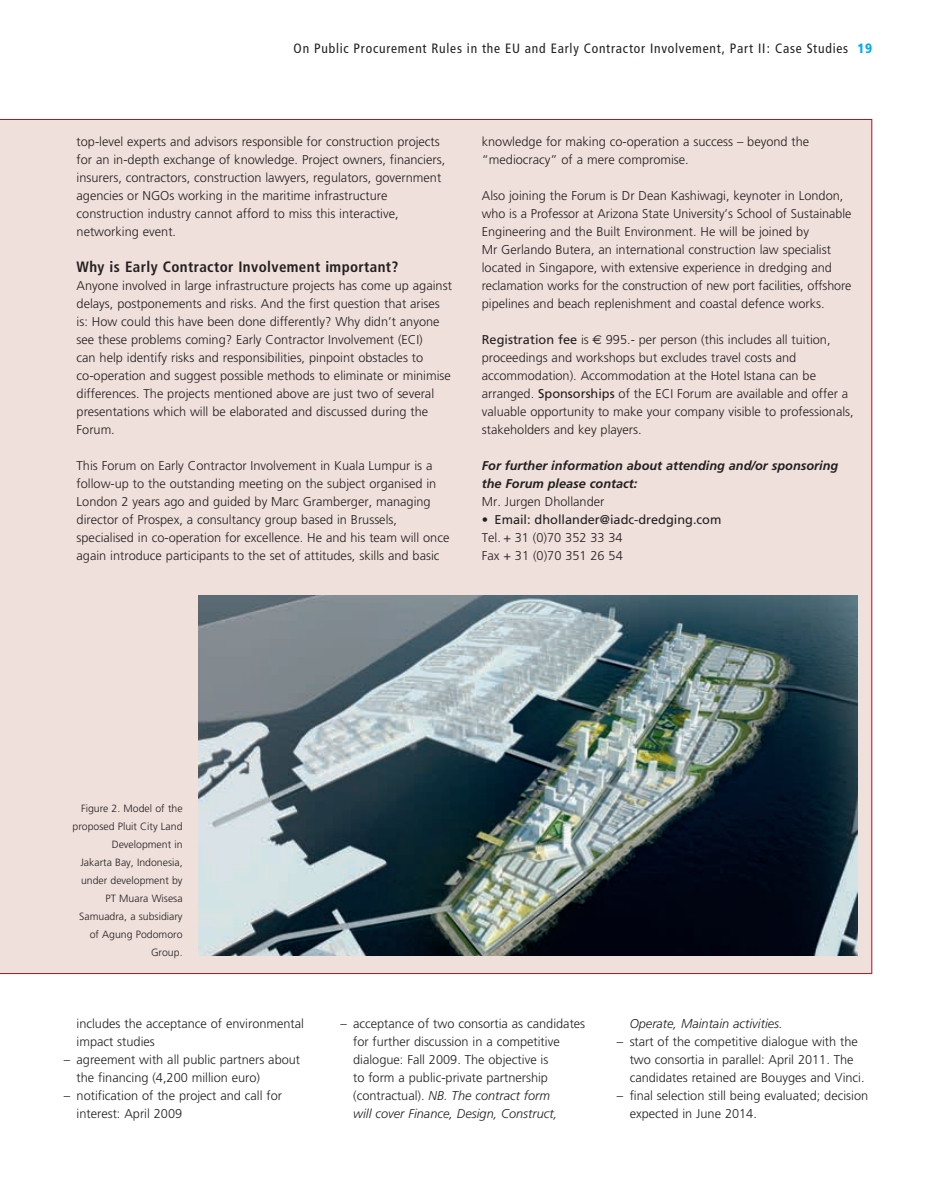
<style>
.page{position:relative;width:936px;height:1191px;background:#fff}
.page>*{position:absolute;margin:0;border:0;box-sizing:border-box;transform-origin:0 0}
.t1{font:700 condensed 15px "Frutiger";letter-spacing:.025em;color:#231f20}
.t2{font:condensed 13.5px "Frutiger";letter-spacing:.06em;color:#231f20}
.t3{font:300 12.75px/18px "Frutiger";color:#231f20}
.t4{font:italic 700 12.75px/18px "Frutiger";color:#231f20}
.t5{font:12.75px "Frutiger";color:#231f20}
.t6{font:italic 300 12.75px "Frutiger";color:#231f20}
.t7{font:300 10.5px/18px "Frutiger";color:#231f20;text-align:right}
.s1{font-weight:900;color:#00aeef}
.s2{font-weight:400}
.s3{font-family:"Euro Sans";font-weight:400}
.s4{font-style:italic}
</style>
<div class="page">
<div style="left:0;top:119px;width:872px;height:855px;background:#efe0db"></div>
<img style="left:198px;top:596px;width:659px;height:360px">
<p class="t2" style="left:293px;top:40px;width:580px">On Public Procurement Rules in the EU and Early Contractor Involvement, Part II: Case Studies <span class="s1">19</span></p>
<p class="t3" style="left:77px;top:132px;width:370px">top-level experts and advisors responsible for construction projects for an in-depth exchange of knowledge. Project owners, financiers, insurers, contractors, construction lawyers, regulators, government agencies or NGOs working in the maritime infrastructure construction industry cannot afford to miss this interactive, networking event.</p>
<p class="t1" style="left:77px;top:257px;width:323px">Why is Early Contractor Involvement important?</p>
<p class="t3" style="left:77px;top:276px;width:377px">Anyone involved in large infrastructure projects has come up against delays, postponements and risks. And the first question that arises is: How could this have been done differently? Why didn’t anyone see these problems coming? Early Contractor Involvement (ECI)<br>can help identify risks and responsibilities, pinpoint obstacles to co-operation and suggest possible methods to eliminate or minimise differences. The projects mentioned above are just two of several presentations which will be elaborated and discussed during the Forum.</p>
<p class="t3" style="left:77px;top:456px;width:374px">This Forum on Early Contractor Involvement in Kuala Lumpur is a follow-up to the outstanding meeting on the subject organised in London 2 years ago and guided by Marc Gramberger, managing director of Prospex, a consultancy group based in Brussels, specialised in co-operation for excellence. He and his team will once again introduce participants to the set of attitudes, skills and basic</p>
<p class="t3" style="left:482px;top:132px;width:329px">knowledge for making co-operation a success – beyond the “mediocracy” of a mere compromise.</p>
<p class="t3" style="left:482px;top:186px;width:371px">Also joining the Forum is Dr Dean Kashiwagi, keynoter in London, who is a Professor at Arizona State University’s School of Sustainable Engineering and the Built Environment. He will be joined by<br>Mr Gerlando Butera, an international construction law specialist located in Singapore, with extensive experience in dredging and reclamation works for the construction of new port facilities, offshore pipelines and beach replenishment and coastal defence works.</p>
<p class="t3" style="left:482px;top:330px;width:373px"><span class="s2">Registration fee</span> is <span class="s3">€</span> 995.- per person (this includes all tuition, proceedings and workshops but excludes travel costs and accommodation). Accommodation at the Hotel Istana can be arranged. <span class="s2">Sponsorships</span> of the ECI Forum are available and offer a valuable opportunity to make your company visible to professionals, stakeholders and key players.</p>
<p class="t4" style="left:482px;top:456px;width:358px">For further information about attending and/or sponsoring the Forum please contact:</p>
<p class="t3" style="left:482px;top:492px;width:124px">Mr. Jurgen Dhollander</p>
<p class="t5" style="left:482px;top:512px;width:241px">• Email: dhollander@iadc-dredging.com</p>
<p class="t3" style="left:482px;top:528px;width:142px">Tel. + 31 (0)70 352 33 34<br>Fax + 31 (0)70 351 26 54</p>
<p class="t7" style="left:73px;top:799px;width:111px">Figure 2. Model of the proposed Pluit City Land<br>Development in<br>Jakarta Bay, Indonesia, under development by<br>PT Muara Wisesa<br>Samuadra, a subsidiary of Agung Podomoro<br>Group.</p>
<p class="t3" style="left:77px;top:1014px;width:229px">includes the acceptance of environmental impact studies</p>
<p class="t3" style="left:77px;top:1050px;width:225px;text-indent:-13px">– agreement with all public partners about the financing (4,200 million euro)</p>
<p class="t3" style="left:77px;top:1086px;width:207px;text-indent:-13px">– notification of the project and call for interest: April 2009</p>
<p class="t3" style="left:353px;top:1014px;width:234px;text-indent:-13px">– acceptance of two consortia as candidates for further discussion in a competitive dialogue: Fall 2009. The objective is<br>to form a public-private partnership (contractual). <span class="s4">NB. The contract form<br>will cover Finance, Design, Construct,</span></p>
<p class="t6" style="left:629px;top:1016px;width:154px">Operate, Maintain activities.</p>
<p class="t3" style="left:629px;top:1032px;width:236px;text-indent:-13px">– start of the competitive dialogue with the two consortia in parallel: April 2011. The candidates retained are Bouyges and Vinci.</p>
<p class="t3" style="left:629px;top:1086px;width:240px;text-indent:-13px">– final selection still being evaluated; decision expected in June 2014.</p>
</div>
